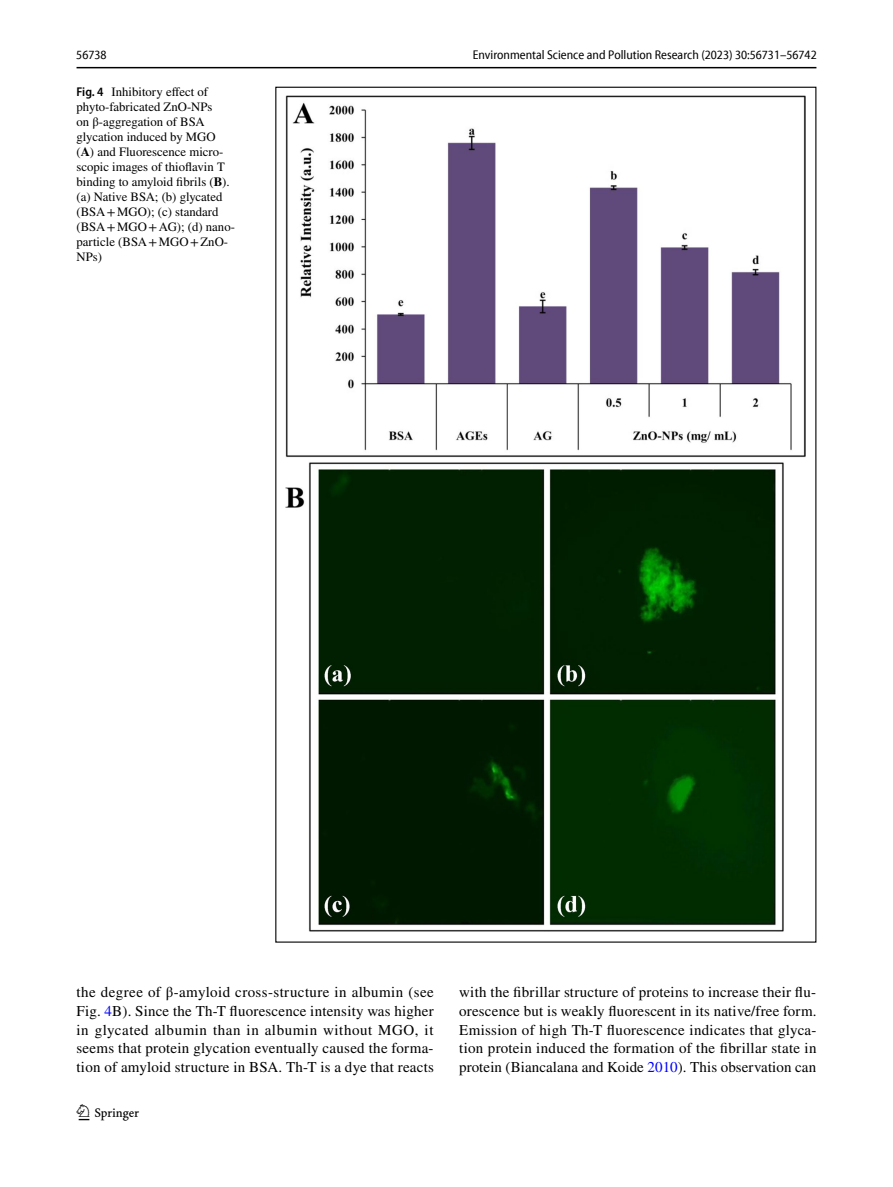
<style>
.page{position:relative;width:893px;height:1187px;background:#fff}
.page>*{position:absolute;margin:0;border:0;box-sizing:border-box;transform-origin:0 0}
.t1{font:22.5px "Springnew Regular 2";color:#000}
.t2{font:15px/18.8px "STIX";letter-spacing:.005em;color:#000;text-align:justify}
.t3{font:12.75px/15px "STIX";color:#000}
.t4{font:semi-condensed 12.75px "Myriad Pro Unic";color:#000}
.s1{font-family:"Myriad Pro";font-weight:600;font-stretch:semi-condensed}
.s2{font-weight:700}
.s3{color:#00f}
</style>
<div class="page">
<hr style="left:77px;top:67px;width:739px;height:1px;background:#000">
<img style="left:286px;top:95px;width:519px;height:836px">
<p class="t4" style="left:76px;top:50px;width:32px">56738</p>
<p class="t4" style="left:473px;top:50px;width:346px">Environmental Science and Pollution Research (2023) 30:56731–56742</p>
<p class="t3" style="left:77px;top:85px;width:160px"><span class="s1">Fig. 4</span> Inhibitory effect of phyto-fabricated ZnO-NPs<br>on β-aggregation of BSA glycation induced by MGO (<span class="s2">A</span>) and Fluorescence micro&shy;scopic images of thioflavin T binding to amyloid fibrils (<span class="s2">B</span>). (a) Native BSA; (b) glycated (BSA+MGO); (c) standard (BSA+MGO+AG); (d) nano&shy;particle (BSA+MGO+ZnO-<br>NPs)</p>
<p class="t2" style="left:77px;top:983px;width:359px">the degree of β-amyloid cross-structure in albumin (see Fig. <span class="s3">4</span>B). Since the Th-T fluorescence intensity was higher in glycated albumin than in albumin without MGO, it seems that protein glycation eventually caused the forma&shy;tion of amyloid structure in BSA. Th-T is a dye that reacts</p>
<p class="t2" style="left:459px;top:983px;width:359px">with the fibrillar structure of proteins to increase their flu&shy;orescence but is weakly fluorescent in its native/free form.<br>Emission of high Th-T fluorescence indicates that glyca&shy;tion protein induced the formation of the fibrillar state in protein (Biancalana and Koide <span class="s3">2010</span>). This observation can</p>
<h1 class="t1" style="left:79px;top:1104px;width:62px">1 3</h1>
</div>
